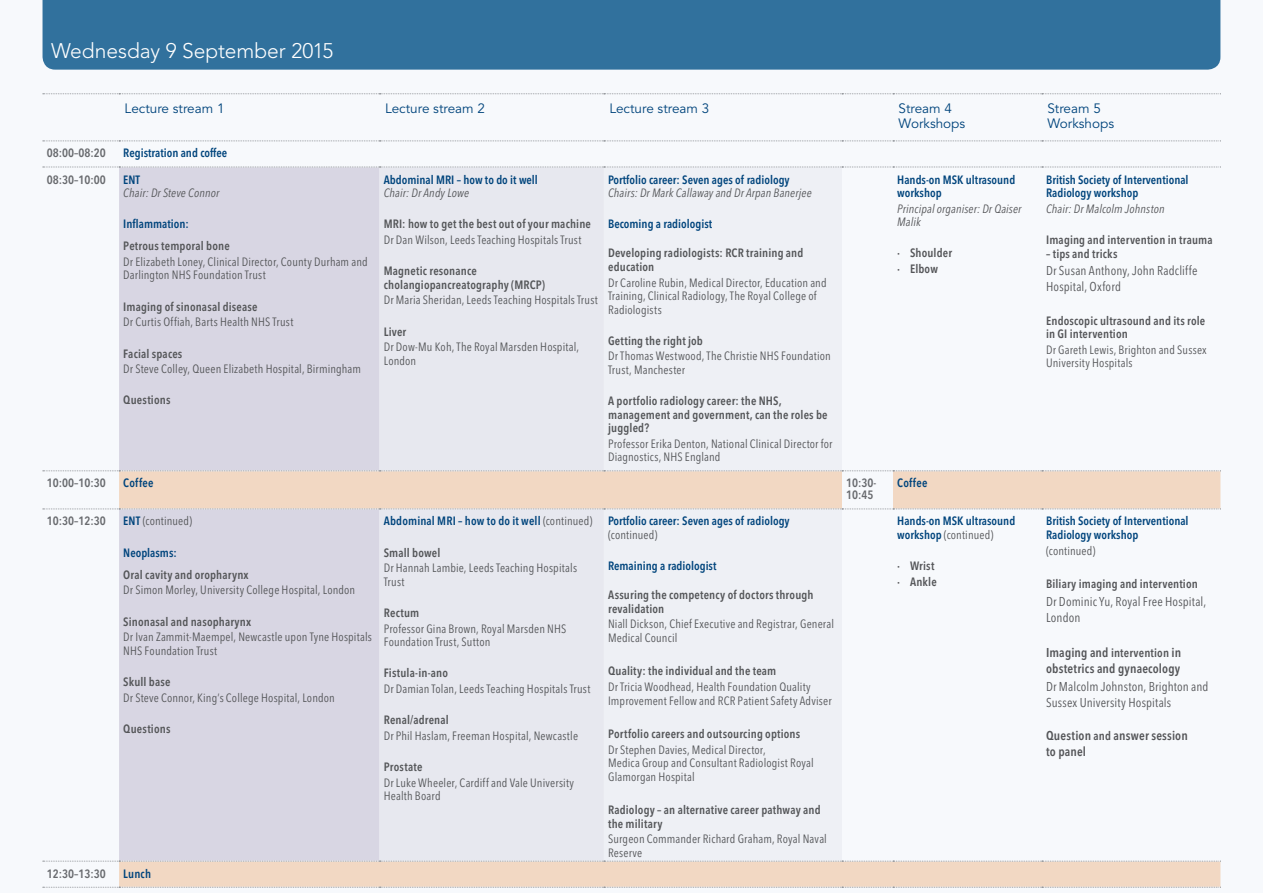
<style>
.page{position:relative;width:1263px;height:893px;background:#f7f9fc}
.page>*{position:absolute;margin:0;border:0;box-sizing:border-box;transform-origin:0 0}
.Programme_Table_Bold{font:300 21px "Avenir LT Std";color:#fff}
.t1{font:13.5px/15.6px "Avenir LT Std";color:#00467e}
.t2{font:condensed 12.75px/15.8px "Avenir Next LT Pro";letter-spacing:.01em;color:#57585a}
.t3{font:600 condensed 12.75px/15.8px "Avenir Next LT Pro";letter-spacing:.01em;color:#57585a}
.t4{font:condensed 12px/13.5px "Avenir Next LT Pro";letter-spacing:.015em;color:#57585a}
.t5{font:600 condensed 12px/13.5px "Avenir Next LT Pro";letter-spacing:.015em;color:#57585a}
.t6{font:600 condensed 12px/13.5px "Avenir Next LT Pro";color:#00467e}
.t7{font:italic condensed 12px/13.5px "Avenir Next LT Pro";letter-spacing:.01em;color:#57585a}
.t8{font:600 condensed 12px/12px "Avenir Next LT Pro";color:#6c6d70}
.s1{font-weight:600;color:#00467e}
.s2{font-weight:400;color:#57585a}
.s3{font-size:12px}
</style>
<div class="page">
<div style="left:43px;top:0;width:1177px;height:70px;background:#31719d"></div>
<div style="left:119px;top:168px;width:260px;height:303px;background:#d8d6e3"></div>
<div style="left:379px;top:168px;width:225px;height:303px;background:#e7e8ef"></div>
<svg style="left:119px;top:472px;width:1101px;height:415px"></svg>
<svg style="left:43px;top:141px;width:1178px;height:1px"></svg>
<svg style="left:43px;top:94px;width:1178px;height:1px"></svg>
<svg style="left:43px;top:167px;width:1178px;height:1px"></svg>
<svg style="left:43px;top:509px;width:1178px;height:1px"></svg>
<svg style="left:43px;top:471px;width:1178px;height:1px"></svg>
<svg style="left:43px;top:861px;width:1178px;height:1px"></svg>
<svg style="left:43px;top:887px;width:1178px;height:1px"></svg>
<p class="Programme_Table_Bold" style="left:51px;top:39px;width:284px">Wednesday 9 September 2015</p>
<p class="t1" style="left:125px;top:100px;width:101px">Lecture stream 1</p>
<p class="t1" style="left:385px;top:100px;width:101px">Lecture stream 2</p>
<p class="t1" style="left:609px;top:100px;width:101px">Lecture stream 3</p>
<p class="t1" style="left:898px;top:100px;width:68px">Stream 4<br>Workshops</p>
<p class="t1" style="left:1047px;top:100px;width:68px">Stream 5<br>Workshops</p>
<p class="t8" style="left:47px;top:147px;width:61px">08:00–08:20</p>
<p class="t6" style="left:123px;top:146px;width:105px">Registration and coffee</p>
<p class="t8" style="left:47px;top:173px;width:61px">08:30–10:00</p>
<p class="t6" style="left:123px;top:172px;width:18px">ENT</p>
<p class="t7" style="left:123px;top:186px;width:97px">Chair: Dr Steve Connor</p>
<p class="t6" style="left:123px;top:217px;width:67px">Inflammation:</p>
<p class="t5" style="left:123px;top:239px;width:108px">Petrous temporal bone</p>
<p class="t4" style="left:123px;top:255px;width:246px">Dr Elizabeth Loney, Clinical Director, County Durham and<br>Darlington NHS Foundation Trust</p>
<p class="t5" style="left:123px;top:300px;width:136px">Imaging of sinonasal disease</p>
<p class="t4" style="left:123px;top:315px;width:172px">Dr Curtis Offiah, Barts Health NHS Trust</p>
<p class="t5" style="left:123px;top:346px;width:61px">Facial spaces</p>
<p class="t4" style="left:123px;top:362px;width:239px">Dr Steve Colley, Queen Elizabeth Hospital, Birmingham</p>
<p class="t5" style="left:123px;top:393px;width:49px">Questions</p>
<p class="t6" style="left:608px;top:172px;width:183px">Portfolio career: Seven ages of radiology</p>
<p class="t7" style="left:608px;top:186px;width:205px">Chairs: Dr Mark Callaway and Dr Arpan Banerjee</p>
<p class="t6" style="left:608px;top:217px;width:106px">Becoming a radiologist</p>
<p class="t5" style="left:608px;top:246px;width:197px">Developing radiologists: RCR training and education</p>
<p class="t4" style="left:608px;top:276px;width:220px">Dr Caroline Rubin, Medical Director, Education and<br>Training, Clinical Radiology, The Royal College of<br>Radiologists</p>
<p class="t5" style="left:608px;top:334px;width:96px">Getting the right job</p>
<p class="t4" style="left:608px;top:349px;width:224px">Dr Thomas Westwood, The Christie NHS Foundation<br>Trust, Manchester</p>
<p class="t5" style="left:608px;top:394px;width:221px">A portfolio radiology career: the NHS, management and government, can the roles be juggled?</p>
<p class="t4" style="left:608px;top:437px;width:226px">Professor Erika Denton, National Clinical Director for<br>Diagnostics, NHS England</p>
<p class="t6" style="left:1046px;top:172px;width:144px">British Society of Interventional<br>Radiology workshop</p>
<p class="t7" style="left:1046px;top:202px;width:120px">Chair: Dr Malcolm Johnston</p>
<p class="t5" style="left:1046px;top:233px;width:168px">Imaging and intervention in trauma</p>
<p class="t5" style="left:1046px;top:246px;width:73px">– tips and tricks</p>
<p class="t2" style="left:1046px;top:263px;width:153px">Dr Susan Anthony, John Radcliffe<br>Hospital, Oxford</p>
<p class="t5" style="left:1046px;top:314px;width:161px">Endoscopic ultrasound and its role in GI intervention</p>
<p class="t4" style="left:1046px;top:343px;width:162px">Dr Gareth Lewis, Brighton and Sussex<br>University Hospitals</p>
<p class="t6" style="left:384px;top:172px;width:156px">Abdominal MRI – how to do it well</p>
<p class="t7" style="left:384px;top:186px;width:87px">Chair: Dr Andy Lowe</p>
<p class="t5" style="left:384px;top:217px;width:209px">MRI: how to get the best out of your machine</p>
<p class="t4" style="left:384px;top:233px;width:199px">Dr Dan Wilson, Leeds Teaching Hospitals Trust</p>
<p class="t5" style="left:384px;top:264px;width:163px">Magnetic resonance cholangiopancreatography (MRCP)</p>
<p class="t4" style="left:384px;top:293px;width:216px">Dr Maria Sheridan, Leeds Teaching Hospitals Trust</p>
<p class="t5" style="left:384px;top:324px;width:24px">Liver</p>
<p class="t4" style="left:384px;top:340px;width:197px">Dr Dow-Mu Koh, The Royal Marsden Hospital,<br>London</p>
<p class="t6" style="left:897px;top:172px;width:120px">Hands-on MSK ultrasound workshop</p>
<p class="t7" style="left:897px;top:202px;width:126px">Principal organiser: Dr Qaiser<br>Malik</p>
<p class="t5" style="left:897px;top:245px;width:56px;line-height:15.6px">· Shoulder · Elbow</p>
<p class="t8" style="left:47px;top:477px;width:61px">10:00–10:30</p>
<p class="t6" style="left:123px;top:476px;width:32px">Coffee</p>
<p class="t8" style="left:846px;top:477px;width:32px">10:30-<br>10:45</p>
<p class="t6" style="left:897px;top:476px;width:32px">Coffee</p>
<p class="t8" style="left:47px;top:515px;width:61px">10:30–12:30</p>
<p class="t4" style="left:123px;top:514px;width:70px"><span class="s1">ENT</span> (continued)</p>
<p class="t6" style="left:123px;top:546px;width:55px">Neoplasms:</p>
<p class="t5" style="left:123px;top:568px;width:127px">Oral cavity and oropharynx</p>
<p class="t4" style="left:123px;top:583px;width:233px">Dr Simon Morley, University College Hospital, London</p>
<p class="t5" style="left:123px;top:615px;width:129px">Sinonasal and nasopharynx</p>
<p class="t4" style="left:123px;top:630px;width:250px">Dr Ivan Zammit-Maempel, Newcastle upon Tyne Hospitals<br>NHS Foundation Trust</p>
<p class="t5" style="left:123px;top:675px;width:49px">Skull base</p>
<p class="t4" style="left:123px;top:691px;width:213px">Dr Steve Connor, King’s College Hospital, London</p>
<p class="t5" style="left:123px;top:722px;width:49px">Questions</p>
<p class="t6" style="left:608px;top:514px;width:183px">Portfolio career: Seven ages of radiology</p>
<p class="t4" style="left:608px;top:528px;width:51px">(continued)</p>
<p class="t6" style="left:608px;top:559px;width:110px">Remaining a radiologist</p>
<p class="t5" style="left:608px;top:588px;width:207px">Assuring the competency of doctors through revalidation</p>
<p class="t4" style="left:608px;top:617px;width:228px">Niall Dickson, Chief Executive and Registrar, General<br>Medical Council</p>
<p class="t5" style="left:608px;top:664px;width:170px">Quality: the individual and the team</p>
<p class="t4" style="left:608px;top:680px;width:225px">Dr Tricia Woodhead, Health Foundation Quality<br>Improvement Fellow and RCR Patient Safety Adviser</p>
<p class="t5" style="left:608px;top:727px;width:194px">Portfolio careers and outsourcing options</p>
<p class="t4" style="left:608px;top:743px;width:207px">Dr Stephen Davies, Medical Director,<br>Medica Group and Consultant Radiologist Royal<br>Glamorgan Hospital</p>
<p class="t5" style="left:608px;top:803px;width:214px">Radiology – an alternative career pathway and the military</p>
<p class="t4" style="left:608px;top:832px;width:220px">Surgeon Commander Richard Graham, Royal Naval<br>Reserve</p>
<p class="t6" style="left:384px;top:514px;width:210px">Abdominal MRI – how to do it well <span class="s2">(continued)</span></p>
<p class="t5" style="left:384px;top:546px;width:58px">Small bowel</p>
<p class="t4" style="left:384px;top:561px;width:195px">Dr Hannah Lambie, Leeds Teaching Hospitals<br>Trust</p>
<p class="t5" style="left:384px;top:606px;width:37px">Rectum</p>
<p class="t4" style="left:384px;top:622px;width:184px">Professor Gina Brown, Royal Marsden NHS<br>Foundation Trust, Sutton</p>
<p class="t5" style="left:384px;top:666px;width:66px">Fistula-in-ano</p>
<p class="t4" style="left:384px;top:682px;width:208px">Dr Damian Tolan, Leeds Teaching Hospitals Trust</p>
<p class="t5" style="left:384px;top:713px;width:67px">Renal/adrenal</p>
<p class="t4" style="left:384px;top:729px;width:196px">Dr Phil Haslam, Freeman Hospital, Newcastle</p>
<p class="t5" style="left:384px;top:760px;width:40px">Prostate</p>
<p class="t4" style="left:384px;top:776px;width:192px">Dr Luke Wheeler, Cardiff and Vale University<br>Health Board</p>
<p class="t6" style="left:897px;top:514px;width:120px">Hands-on MSK ultrasound workshop <span class="s2">(continued)</span></p>
<p class="t5" style="left:897px;top:558px;width:41px;line-height:15.6px">· Wrist · Ankle</p>
<p class="t8" style="left:47px;top:867px;width:61px">12:30–13:30</p>
<p class="t6" style="left:123px;top:867px;width:29px">Lunch</p>
<p class="t6" style="left:1046px;top:514px;width:144px">British Society of Interventional<br>Radiology workshop</p>
<p class="t4" style="left:1046px;top:544px;width:51px">(continued)</p>
<p class="t5" style="left:1046px;top:577px;width:153px">Biliary imaging and intervention</p>
<p class="t2" style="left:1046px;top:594px;width:162px">Dr Dominic Yu, Royal Free Hospital,<br>London</p>
<p class="t3" style="left:1046px;top:645px;width:137px">Imaging and <span class="s3">intervention</span> in obstetrics and gynaecology</p>
<p class="t2" style="left:1046px;top:679px;width:164px">Dr Malcolm Johnston, Brighton and<br>Sussex University Hospitals</p>
<p class="t3" style="left:1046px;top:728px;width:143px">Question <span class="s3">and</span> answer session to panel</p>
</div>
